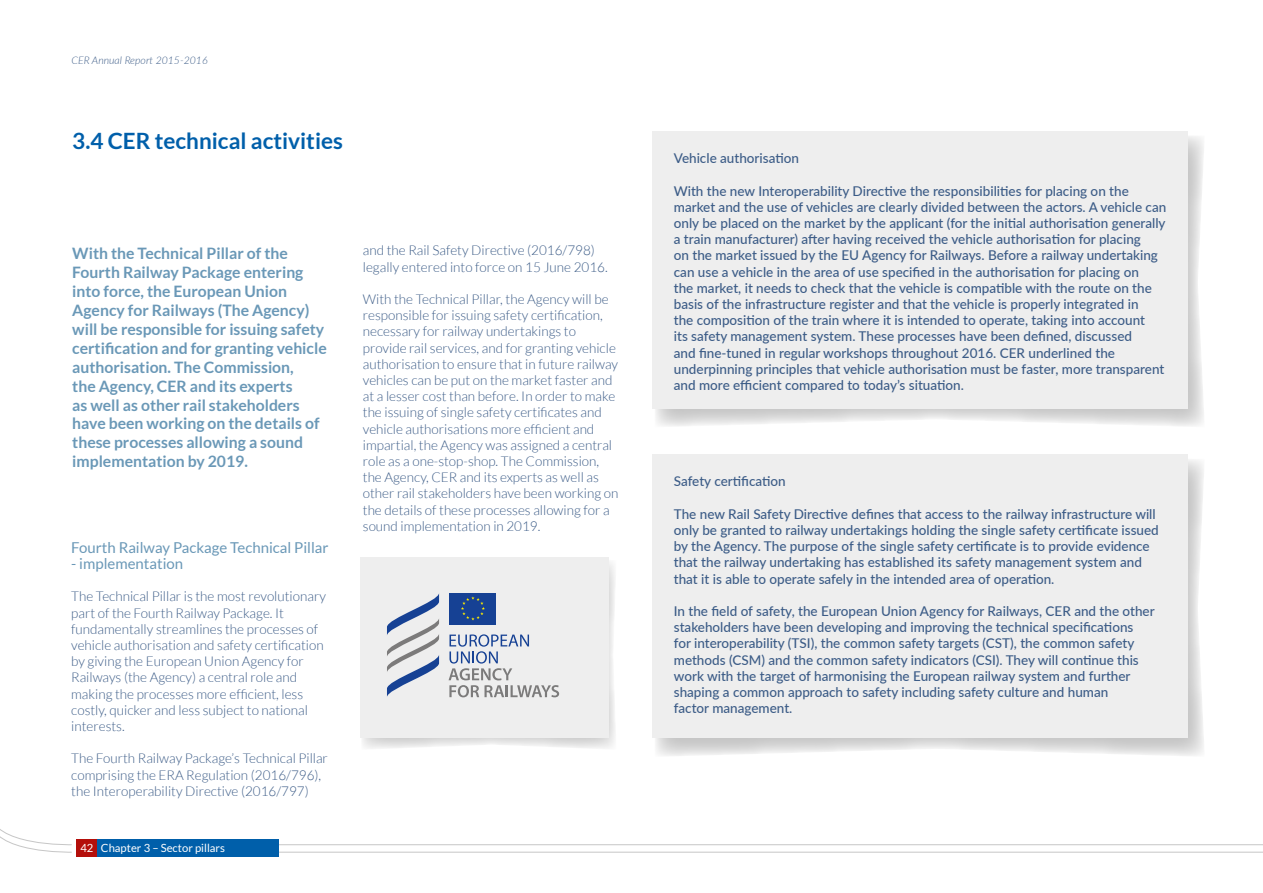
<style>
.page{position:relative;width:1263px;height:893px;background:#fff}
.page>*{position:absolute;margin:0;border:0;box-sizing:border-box;transform-origin:0 0}
.Title_text{font:700 22.5px "Lato";color:#005faa}
.Intro{font:700 15.75px/18.9px "Lato";color:#6a98b7}
.Intertitles{font:15px "Lato";color:#6a98b7}
.highlight_blue{font:500 13.5px/16.2px "Lato";color:#3c5c87}
.BT{font:300 13.5px/16.2px "Lato";color:#3c5c87}
.t1{font:11.25px "Lato";color:#fff}
.t2{font:italic 300 10.5px "Lato";color:#3c5c87}
</style>
<div class="page">
<svg style="left:362px;top:560px;width:253px;height:189px;fill:#eaeaea"></svg>
<div style="left:360px;top:557px;width:248px;height:181px;background:#eee"></div>
<svg style="left:387px;top:594px;width:52px;height:103px"></svg>
<div style="left:449px;top:593px;width:47px;height:31px;background:#164194"></div>
<svg style="left:461px;top:596px;width:24px;height:24px"></svg>
<svg style="left:448px;top:634px;width:111px;height:63px"></svg>
<svg style="left:655px;top:135px;width:549px;height:291px"></svg>
<div style="left:652px;top:131px;width:535px;height:278px;background:#eee"></div>
<svg style="left:656px;top:459px;width:548px;height:297px"></svg>
<div style="left:652px;top:454px;width:535px;height:284px;background:#eee"></div>
<hr style="left:101px;top:844px;width:1162px;height:1px;background:#c6c6c6">
<hr style="left:101px;top:852px;width:1162px;height:1px;background:#c6c6c6">
<svg style="left:0;top:829px;width:72px;height:24px"></svg>
<div style="left:77px;top:839px;width:20px;height:17px;background:#b40f0b"></div>
<div style="left:97px;top:839px;width:181px;height:17px;background:#005faa"></div>
<p class="t2" style="left:71px;top:53px;width:138px">CER Annual Report 2015-2016</p>
<p class="Title_text" style="left:72px;top:127px;width:272px">3.4 CER technical activities</p>
<p class="Intro" style="left:72px;top:244px;width:256px">With the Technical Pillar of the Fourth Railway Package entering into force, the European Union Agency for Railways (The Agency) will be responsible for issuing safety certification and for granting vehicle authorisation. The Commission,<br>the Agency, CER and its experts<br>as well as other rail stakeholders have been working on the details of these processes allowing a sound implementation by 2019.</p>
<p class="Intertitles" style="left:71px;top:539px;width:259px">Fourth Railway Package Technical Pillar</p>
<p class="Intertitles" style="left:71px;top:555px;width:114px">- implementation</p>
<p class="BT" style="left:71px;top:588px;width:256px">The Technical Pillar is the most revolutionary part of the Fourth Railway Package. It fundamentally streamlines the processes of vehicle authorisation and safety certification by giving the European Union Agency for Railways (the Agency) a central role and making the processes more efficient, less costly, quicker and less subject to national interests.</p>
<p class="BT" style="left:71px;top:750px;width:258px">The Fourth Railway Package’s Technical Pillar comprising the ERA Regulation (2016/796), the Interoperability Directive (2016/797)</p>
<p class="t1" style="left:80px;top:842px;width:146px">42 Chapter 3 – Sector pillars</p>
<p class="BT" style="left:363px;top:242px;width:246px">and the Rail Safety Directive (2016/798) legally entered into force on 15 June 2016.</p>
<p class="BT" style="left:363px;top:291px;width:257px">With the Technical Pillar, the Agency will be responsible for issuing safety certification, necessary for railway undertakings to provide rail services, and for granting vehicle authorisation to ensure that in future railway vehicles can be put on the market faster and at a lesser cost than before. In order to make the issuing of single safety certificates and vehicle authorisations more efficient and impartial, the Agency was assigned a central role as a one-stop-shop. The Commission, the Agency, CER and its experts as well as other rail stakeholders have been working on the details of these processes allowing for a sound implementation in 2019.</p>
<p class="highlight_blue" style="left:674px;top:150px;width:127px">Vehicle authorisation</p>
<p class="highlight_blue" style="left:674px;top:182px;width:494px">With the new Interoperability Directive the responsibilities for placing on the market and the use of vehicles are clearly divided between the actors. A vehicle can only be placed on the market by the applicant (for the initial authorisation generally a train manufacturer) after having received the vehicle authorisation for placing<br>on the market issued by the EU Agency for Railways. Before a railway undertaking can use a vehicle in the area of use specified in the authorisation for placing on<br>the market, it needs to check that the vehicle is compatible with the route on the basis of the infrastructure register and that the vehicle is properly integrated in<br>the composition of the train where it is intended to operate, taking into account<br>its safety management system. These processes have been defined, discussed<br>and fine-tuned in regular workshops throughout 2016. CER underlined the underpinning principles that vehicle authorisation must be faster, more transparent and more efficient compared to today’s situation.</p>
<p class="highlight_blue" style="left:674px;top:473px;width:113px">Safety certification</p>
<p class="highlight_blue" style="left:674px;top:505px;width:486px">The new Rail Safety Directive defines that access to the railway infrastructure will only be granted to railway undertakings holding the single safety certificate issued by the Agency. The purpose of the single safety certificate is to provide evidence that the railway undertaking has established its safety management system and that it is able to operate safely in the intended area of operation.</p>
<p class="highlight_blue" style="left:674px;top:602px;width:482px">In the field of safety, the European Union Agency for Railways, CER and the other stakeholders have been developing and improving the technical specifications<br>for interoperability (TSI), the common safety targets (CST), the common safety methods (CSM) and the common safety indicators (CSI). They will continue this work with the target of harmonising the European railway system and further shaping a common approach to safety including safety culture and human<br>factor management.</p>
</div>
